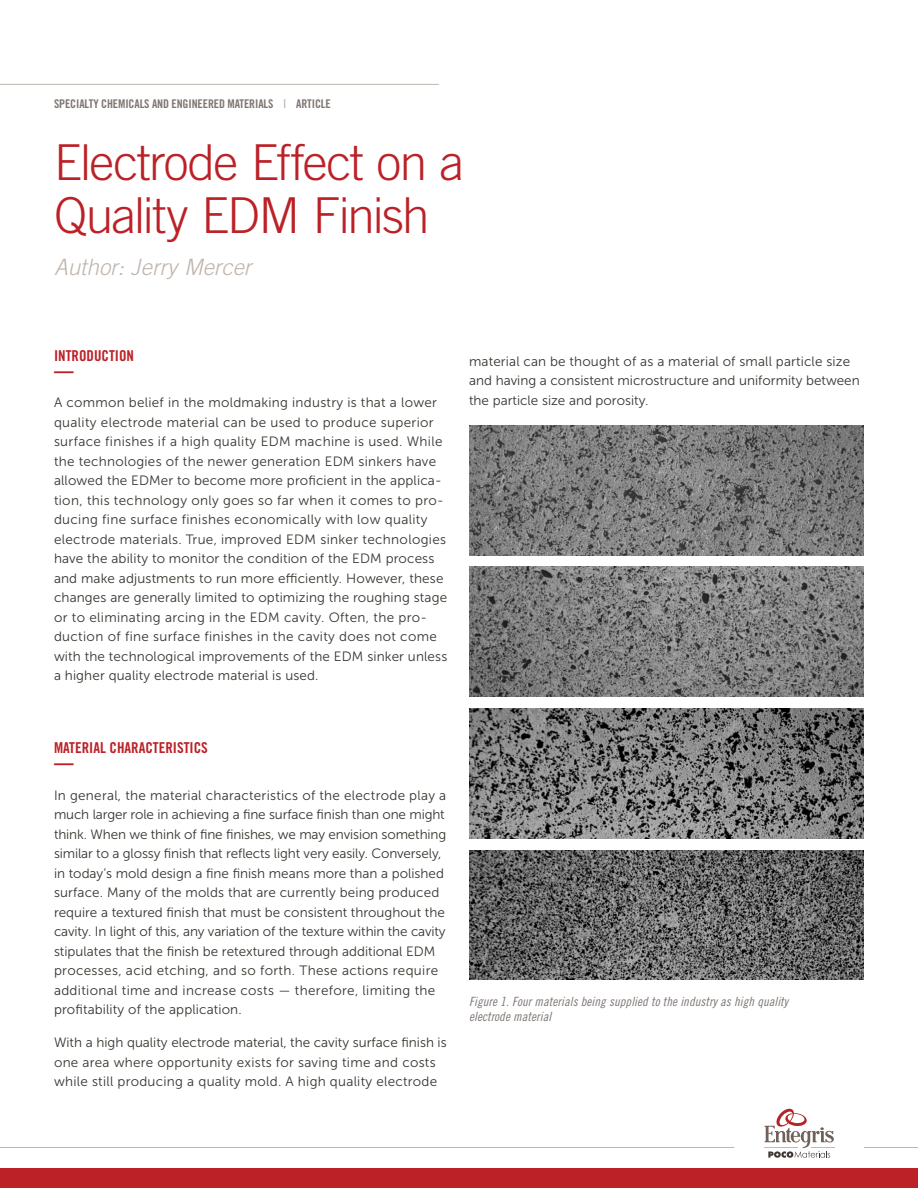
<style>
.page{position:relative;width:918px;height:1188px;background:#fff}
.page>*{position:absolute;margin:0;border:0;box-sizing:border-box;transform-origin:0 0}
.t1{font:300 49.5px/52.5px "Trade Gothic LT Std";letter-spacing:-.03em;color:#bb2127}
.t2{font:italic 300 22.5px "Trade Gothic LT Std";color:#c0b5ae}
.t3{font:700 expanded 20.25px "Trade Gothic LT Std";color:#bb2127;scale:.96 1}
.t4{font:15px "Trade Gothic LT Std Bd Cn 20";color:#bb2127}
.t5{font:13.5px/19.5px "Museo Sans 300";letter-spacing:.01em;color:#38352f}
.t6{font:12.75px/14.5px "Trade Gothic LT Std Cn 18 Obl";letter-spacing:.005em;color:#7e7672}
.t7{font:12px "Trade Gothic LT Std Bd Cn 20";letter-spacing:-.01em;color:#7e7672}
.s1{color:#c0b5ae}
</style>
<div class="page">
<div style="left:0;top:1168px;width:918px;height:20px;background:#bb2127"></div>
<hr style="left:0;top:84px;width:439px;height:1px;background:#c0b5ae">
<hr style="left:864px;top:1147px;width:54px;height:1px;background:#c0b5ae">
<hr style="left:0;top:1147px;width:734px;height:1px;background:#c0b5ae">
<hr style="left:764px;top:1147px;width:34px;height:1px;background:#c3b7b0">
<svg style="left:765px;top:1109px;width:69px;height:49px"></svg>
<img style="left:469px;top:426px;width:395px;height:129px">
<img style="left:469px;top:567px;width:395px;height:129px">
<img style="left:469px;top:709px;width:395px;height:129px">
<img style="left:469px;top:850px;width:395px;height:130px">
<p class="t7" style="left:54px;top:97px;width:278px">SPECIALTY CHEMICALS AND ENGINEERED MATERIALS <span class="s1">|</span> ARTICLE</p>
<h1 class="t1" style="left:54px;top:136px;width:412px">Electrode Effect on a<br>Quality EDM Finish</h1>
<h2 class="t2" style="left:54px;top:253px;width:199px">Author: Jerry Mercer</h2>
<p class="t4" style="left:54px;top:347px;width:82px">INTRODUCTION</p>
<h3 class="t3" style="left:54px;top:357px;width:22px">—</h3>
<p class="t5" style="left:54px;top:393px;width:395px">A common belief in the moldmaking industry is that a lower quality electrode material can be used to produce superior surface finishes if a high quality EDM machine is used. While the technologies of the newer generation EDM sinkers have allowed the EDMer to become more proficient in the applica&shy;tion, this technology only goes so far when it comes to pro&shy;ducing fine surface finishes economically with low quality electrode materials. True, improved EDM sinker technologies have the ability to monitor the condition of the EDM process and make adjustments to run more efficiently. However, these changes are generally limited to optimizing the roughing stage or to eliminating arcing in the EDM cavity. Often, the pro&shy;duction of fine surface finishes in the cavity does not come with the technological improvements of the EDM sinker unless a higher quality electrode material is used.</p>
<p class="t5" style="left:469px;top:351px;width:392px">material can be thought of as a material of small particle size and having a consistent microstructure and uniformity between the particle size and porosity.</p>
<p class="t4" style="left:54px;top:739px;width:155px">MATERIAL CHARACTERISTICS</p>
<h3 class="t3" style="left:54px;top:750px;width:22px">—</h3>
<p class="t5" style="left:54px;top:785px;width:394px">In general, the material characteristics of the electrode play a much larger role in achieving a fine surface finish than one might think. When we think of fine finishes, we may envision something similar to a glossy finish that reflects light very easily. Conversely, in today’s mold design a fine finish means more than a polished surface. Many of the molds that are currently being produced require a textured finish that must be consistent throughout the cavity. In light of this, any variation of the texture within the cavity stipulates that the finish be retextured through additional EDM processes, acid etching, and so forth. These actions require additional time and increase costs — therefore, limiting the profitability of the application.</p>
<p class="t5" style="left:54px;top:1033px;width:394px">With a high quality electrode material, the cavity surface finish is one area where opportunity exists for saving time and costs while still producing a quality mold. A high quality electrode</p>
<p class="t6" style="left:469px;top:995px;width:321px">Figure 1. Four materials being supplied to the industry as high quality electrode material</p>
</div>
